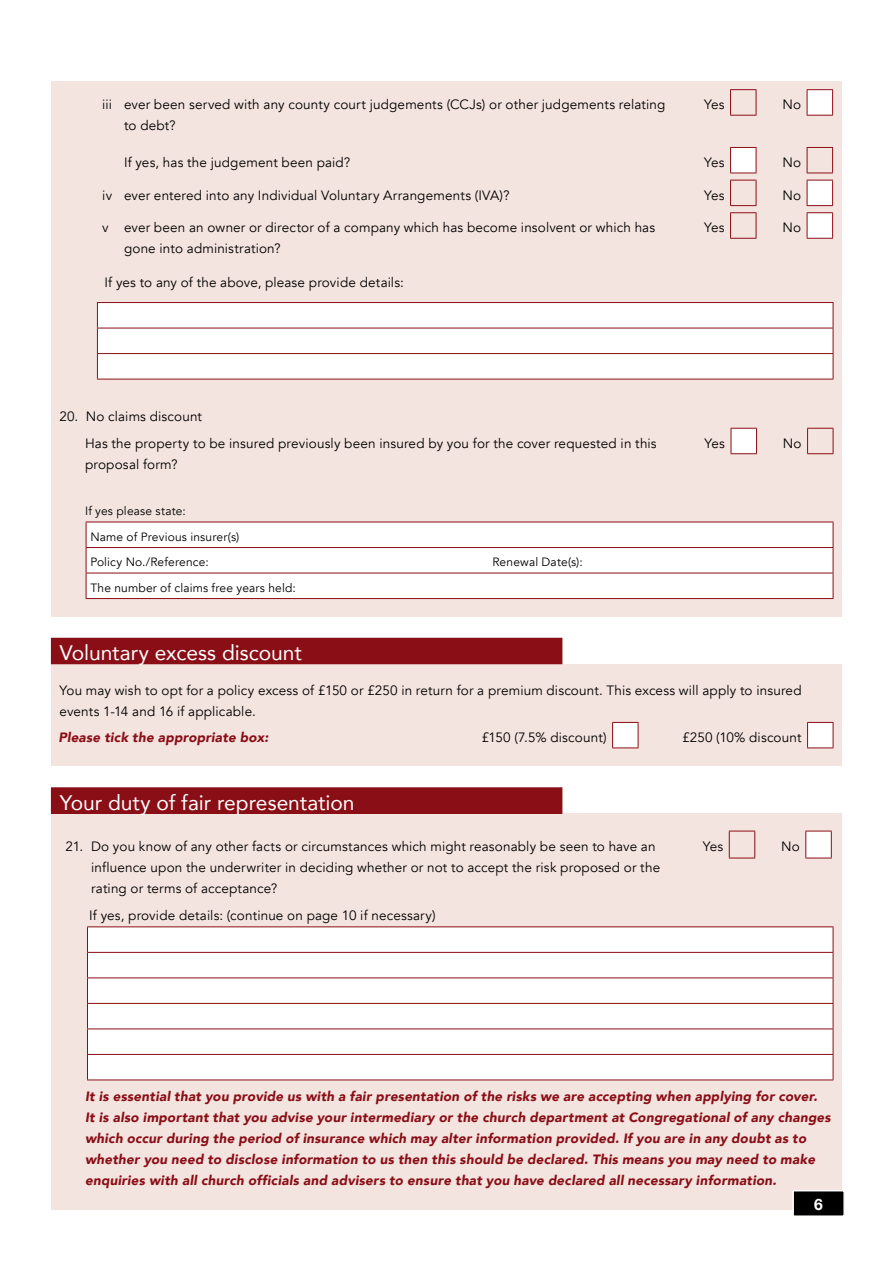
<style>
.page{position:relative;width:893px;height:1263px;background:#fff}
.page>*{position:absolute;margin:0;border:0;box-sizing:border-box;transform-origin:0 0}
.t1{font:21px "Avenir";letter-spacing:-.005em;color:#fff}
.t2{font:700 15.75px "Helvetica Neue Welsh";color:#fff}
.t3{font:13.5px/21px "Avenir";letter-spacing:.01em;color:#000}
.t4{font:italic 900 13.5px/21px "Avenir";letter-spacing:.015em;color:#8a0e16}
.t5{font:12px/25.5px "Avenir";letter-spacing:.015em;color:#000}
</style>
<div class="page">
<div style="left:51px;top:81px;width:791px;height:536px;background:#f4e4e0"></div>
<svg style="left:730px;top:89px;width:27px;height:27px"></svg>
<svg style="left:807px;top:89px;width:26px;height:27px"></svg>
<svg style="left:807px;top:147px;width:26px;height:27px"></svg>
<svg style="left:730px;top:147px;width:27px;height:27px"></svg>
<svg style="left:730px;top:180px;width:27px;height:26px"></svg>
<svg style="left:807px;top:180px;width:26px;height:26px"></svg>
<svg style="left:730px;top:212px;width:27px;height:27px"></svg>
<svg style="left:807px;top:212px;width:26px;height:27px"></svg>
<div style="left:98px;top:303px;width:735px;height:76px;background:#fff"></div>
<hr style="left:97px;top:302px;width:736px;height:1px;background:#8a0e16">
<hr style="left:97px;top:328px;width:736px;height:1px;background:#8a0e16">
<hr style="left:97px;top:353px;width:736px;height:1px;background:#8a0e16">
<svg style="left:97px;top:303px;width:1px;height:76px"></svg>
<svg style="left:833px;top:303px;width:1px;height:76px"></svg>
<hr style="left:97px;top:379px;width:736px;height:1px;background:#8a0e16">
<svg style="left:731px;top:428px;width:26px;height:26px"></svg>
<svg style="left:807px;top:428px;width:27px;height:26px"></svg>
<div style="left:87px;top:523px;width:746px;height:75px;background:#fff"></div>
<hr style="left:86px;top:522px;width:747px;height:1px;background:#8a0e16">
<hr style="left:86px;top:547px;width:747px;height:1px;background:#8a0e16">
<hr style="left:86px;top:573px;width:747px;height:1px;background:#8a0e16">
<svg style="left:86px;top:522px;width:1px;height:76px"></svg>
<svg style="left:833px;top:522px;width:1px;height:76px"></svg>
<hr style="left:86px;top:598px;width:747px;height:1px;background:#8a0e16">
<div style="left:51px;top:664px;width:791px;height:101px;background:#f4e4e0"></div>
<div style="left:51px;top:638px;width:511px;height:26px;background:#8a0e16"></div>
<svg style="left:612px;top:722px;width:222px;height:26px"></svg>
<div style="left:51px;top:814px;width:791px;height:396px;background:#f4e4e0"></div>
<div style="left:51px;top:788px;width:511px;height:25px;background:#8a0e16"></div>
<hr style="left:51px;top:787px;width:511px;height:1px;background:#8a0e16">
<hr style="left:51px;top:813px;width:511px;height:1px;background:#8a0e16">
<svg style="left:729px;top:831px;width:26px;height:28px"></svg>
<svg style="left:805px;top:831px;width:27px;height:28px"></svg>
<div style="left:88px;top:927px;width:745px;height:152px;background:#fff"></div>
<hr style="left:87px;top:926px;width:746px;height:1px;background:#8a0e16">
<hr style="left:87px;top:952px;width:746px;height:1px;background:#8a0e16">
<hr style="left:87px;top:977px;width:746px;height:1px;background:#8a0e16">
<hr style="left:87px;top:1003px;width:746px;height:1px;background:#8a0e16">
<hr style="left:87px;top:1028px;width:746px;height:1px;background:#8a0e16">
<hr style="left:87px;top:1054px;width:746px;height:1px;background:#8a0e16">
<svg style="left:87px;top:927px;width:1px;height:152px"></svg>
<svg style="left:833px;top:927px;width:1px;height:152px"></svg>
<hr style="left:87px;top:1079px;width:746px;height:1px;background:#8a0e16">
<div style="left:793px;top:1191px;width:51px;height:25px;background:#000"></div>
<div style="left:792px;top:1190px;width:53px;height:27px;border:2px solid #fff"></div>
<p class="t3" style="left:124px;top:94px;width:543px;text-indent:-22px">iii ever been served with any county court judgements (CCJs) or other judgements relating to debt?</p>
<p class="t3" style="left:704px;top:94px;width:22px">Yes</p>
<p class="t3" style="left:782px;top:94px;width:20px">No</p>
<p class="t3" style="left:124px;top:152px;width:228px">If yes, has the judgement been paid?</p>
<p class="t3" style="left:704px;top:152px;width:22px">Yes</p>
<p class="t3" style="left:782px;top:152px;width:20px">No</p>
<p class="t3" style="left:102px;top:185px;width:409px">iv ever entered into any Individual Voluntary Arrangements (IVA)?</p>
<p class="t3" style="left:704px;top:185px;width:22px">Yes</p>
<p class="t3" style="left:782px;top:185px;width:20px">No</p>
<p class="t3" style="left:124px;top:217px;width:533px;text-indent:-22px">v ever been an owner or director of a company which has become insolvent or which has gone into administration?</p>
<p class="t3" style="left:704px;top:217px;width:22px">Yes</p>
<p class="t3" style="left:782px;top:217px;width:20px">No</p>
<p class="t3" style="left:105px;top:272px;width:301px">If yes to any of the above, please provide details:</p>
<p class="t3" style="left:85px;top:404px;width:573px;line-height:26.2px;text-indent:-26px">20. No claims discount<br>Has the property to be insured previously been insured by you for the cover requested in this</p>
<p class="t3" style="left:85px;top:454px;width:94px">proposal form?</p>
<p class="t5" style="left:90px;top:499px;width:150px;text-indent:-5px">If yes please state:<br>Name of Previous insurer(s)<br>Policy No./Reference:</p>
<p class="t5" style="left:90px;top:575px;width:207px">The number of claims free years held:</p>
<p class="t5" style="left:492px;top:550px;width:92px">Renewal Date(s):</p>
<p class="t3" style="left:705px;top:433px;width:22px">Yes</p>
<p class="t3" style="left:783px;top:433px;width:20px">No</p>
<h1 class="t1" style="left:60px;top:636px;width:243px">Voluntary excess discount</h1>
<p class="t3" style="left:60px;top:680px;width:744px">You may wish to opt for a policy excess of £150 or £250 in return for a premium discount. This excess will apply to insured events 1-14 and 16 if applicable.</p>
<p class="t4" style="left:59px;top:726px;width:211px">Please tick the appropriate box:</p>
<p class="t3" style="left:481px;top:727px;width:127px">£150 (7.5% discount)</p>
<p class="t3" style="left:682px;top:727px;width:121px">£250 (10% discount</p>
<h1 class="t1" style="left:60px;top:785px;width:296px">Your duty of fair representation</h1>
<p class="t3" style="left:91px;top:836px;width:571px;text-indent:-26px">21. Do you know of any other facts or circumstances which might reasonably be seen to have an influence upon the underwriter in deciding whether or not to accept the risk proposed or the rating or terms of acceptance?</p>
<p class="t3" style="left:703px;top:836px;width:22px">Yes</p>
<p class="t3" style="left:781px;top:836px;width:20px">No</p>
<p class="t3" style="left:89px;top:905px;width:348px">If yes, provide details: (continue on page 10 if necessary)</p>
<p class="t4" style="left:85px;top:1086px;width:747px">It is essential that you provide us with a fair presentation of the risks we are accepting when applying for cover.<br>It is also important that you advise your intermediary or the church department at Congregational of any changes which occur during the period of insurance which may alter information provided. If you are in any doubt as to whether you need to disclose information to us then this should be declared. This means you may need to make enquiries with all church officials and advisers to ensure that you have declared all necessary information.</p>
<p class="t2" style="left:814px;top:1194px;width:10px">6</p>
</div>
